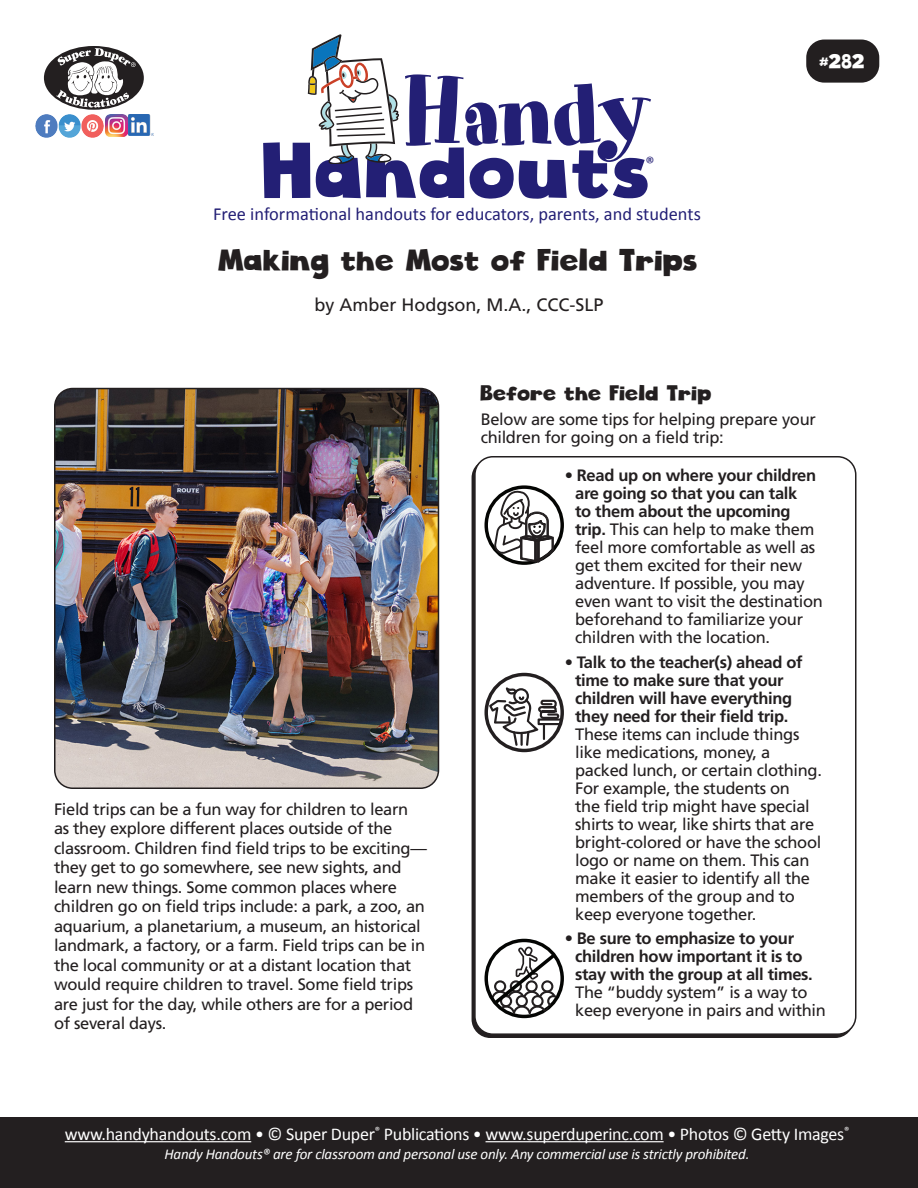
<style>
.page{position:relative;width:918px;height:1188px;background:#fff}
.page>*{position:absolute;margin:0;border:0;box-sizing:border-box;transform-origin:0 0}
.t1{font:93.75px "Art Department JNL";letter-spacing:-.03em;color:#231f75}
.t2{font:76.8px "Cloudy Witha Chanceof Love";color:#231f75}
.HH_Title{font:30px "Cloudy Witha Chanceof Love";letter-spacing:-.02em;color:#231f20}
.HH_Text{font:21px "Cloudy Witha Chanceof Love";letter-spacing:-.02em;color:#231f20}
.t3{font:19.5px "Cloudy Witha Chanceof Love";color:#fff}
.t4{font:18.45px "Calibri";color:#231f75}
.t5{font:18px "Calibri";letter-spacing:-.015em;color:#fff}
.HH_Author{font:18px "Frutiger LT Std";color:#231f20}
.t6{font:18px "Calibri";color:#231f75}
.HH_Text-2{font:16.5px/18px "Frutiger LT Std";letter-spacing:-.02em;color:#231f20}
.HH_Text-3{font:700 16.5px/18px "Frutiger LT Std";letter-spacing:-.02em;color:#231f20}
.t7{font:italic 15px "Calibri";letter-spacing:-.015em;color:#fff}
.s1{font-weight:700}
.s2{font-weight:400}
</style>
<div class="page">
<div style="left:474px;top:456px;width:382px;height:579px;border:2px solid #231f20;border-radius:18px"></div>
<div style="left:806px;top:40px;width:73px;height:43px;background:#231f20;border-radius:18px"></div>
<div style="left:44px;top:46px;width:100px;height:64px;background:#231f20;border-radius:50%"></div>
<svg style="left:56px;top:48px;width:80px;height:60px"></svg>
<img style="left:36px;top:115px;width:68px;height:22px">
<img style="left:106px;top:115px;width:21px;height:21px">
<img style="left:129px;top:115px;width:24px;height:21px">
<svg style="left:308px;top:34px;width:91px;height:129px"></svg>
<div style="left:0;top:1118px;width:918px;height:70px;background:#231f20"></div>
<hr style="left:65px;top:1141px;width:186px;height:1px;background:#fff">
<hr style="left:486px;top:1141px;width:178px;height:1px;background:#fff">
<img style="left:55px;top:389px;width:383px;height:399px">
<div style="left:54px;top:388px;width:385px;height:401px;border:2px solid #231f20;border-radius:18px"></div>
<div style="left:485px;top:485px;width:79px;height:80px;border:3px solid #040503;border-radius:50%"></div>
<svg style="left:494px;top:490px;width:60px;height:72px"></svg>
<div style="left:484px;top:673px;width:80px;height:79px;border:3px solid #231f20;border-radius:50%"></div>
<svg style="left:489px;top:687px;width:75px;height:59px"></svg>
<div style="left:484px;top:939px;width:80px;height:79px;border:3px solid #040503;border-radius:50%"></div>
<svg style="left:490px;top:947px;width:69px;height:67px"></svg>
<p class="t1" style="left:402px;top:57px;width:252px">Handy</p>
<p class="t2" style="left:264px;top:123px;width:391px">Handouts</p>
<p class="t6" style="left:646px;top:150px;width:11px">®</p>
<p class="t4" style="left:213px;top:201px;width:489px">Free informational handouts for educators, parents, and students</p>
<p class="HH_Title" style="left:219px;top:241px;width:482px">Making the Most of Field Trips</p>
<p class="HH_Author" style="left:314px;top:294px;width:291px">by Amber Hodgson, M.A., CCC-SLP</p>
<p class="t3" style="left:820px;top:49px;width:47px">#282</p>
<p class="HH_Text-2" style="left:54px;top:799px;width:374px;line-height:19.5px">Field trips can be a fun way for children to learn as they explore different places outside of the classroom. Children find field trips to be exciting— they get to go somewhere, see new sights, and learn new things. Some common places where children go on field trips include: a park, a zoo, an aquarium, a planetarium, a museum, an historical landmark, a factory, or a farm. Field trips can be in the local community or at a distant location that would require children to travel. Some field trips are just for the day, while others are for a period of several days.</p>
<p class="HH_Text" style="left:481px;top:380px;width:233px">Before the Field Trip</p>
<p class="HH_Text-2" style="left:481px;top:410px;width:337px">Below are some tips for helping prepare your children for going on a field trip:</p>
<p class="HH_Text-2" style="left:575px;top:466px;width:249px;text-indent:-10px">• <span class="s1">Read up on where your children are going so that you can talk<br>to them about the upcoming trip.</span> This can help to make them feel more comfortable as well as get them excited for their new adventure. If possible, you may even want to visit the destination beforehand to familiarize your children with the location.</p>
<p class="HH_Text-2" style="left:575px;top:653px;width:248px;text-indent:-10px">• <span class="s1">Talk to the teacher(s) ahead of time to make sure that your children will have everything they need for their field trip.<br></span>These items can include things like medications, money, a packed lunch, or certain clothing.<br>For example, the students on<br>the field trip might have special shirts to wear, like shirts that are bright-colored or have the school logo or name on them. This can make it easier to identify all the members of the group and to keep everyone together.</p>
<p class="HH_Text-3" style="left:575px;top:930px;width:252px;text-indent:-10px"><span class="s2">•</span> Be sure to emphasize to your children how important it is to stay with the group at all times.<br><span class="s2">The “buddy system” is a way to keep everyone in pairs and within</span></p>
<p class="t5" style="left:65px;top:1121px;width:786px">www.handyhandouts.com • © Super Duper<sup>®</sup> Publications • www.superduperinc.com • Photos © Getty Images<sup>®</sup></p>
<p class="t7" style="left:164px;top:1144px;width:587px">Handy Handouts® are for classroom and personal use only. Any commercial use is strictly prohibited.</p>
</div>
